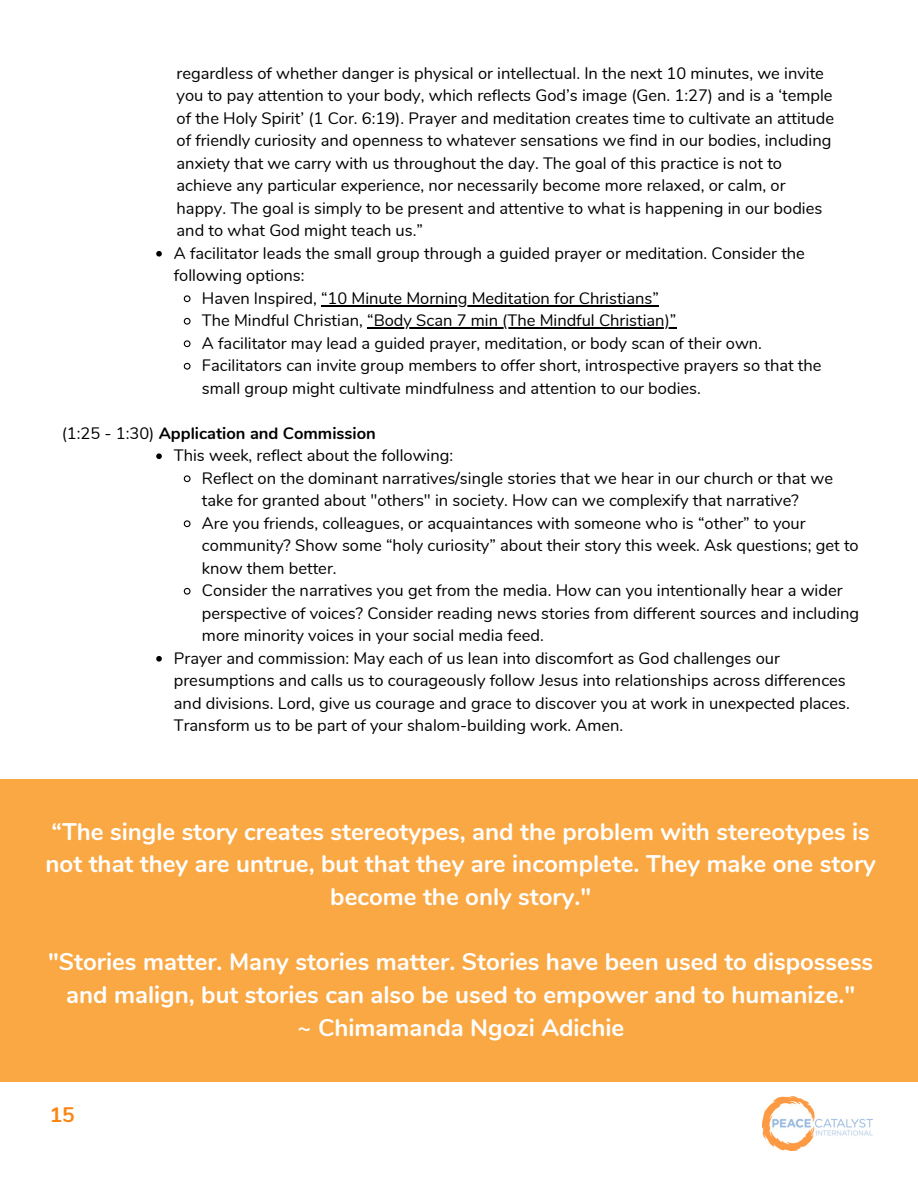
<style>
.page{position:relative;width:918px;height:1188px;background:#fff}
.page>*{position:absolute;margin:0;border:0;box-sizing:border-box;transform-origin:0 0}
.t1{font:700 24px/32.7px "Nunito";color:#fff;text-align:center}
.t2{font:700 21px "Nunito";color:#fa8512}
.t3{font:16.5px/22.5px "Nunito";color:#000}
.t4{font:700 16.5px "Nunito";color:#000}
.s1{font-weight:400}
</style>
<div class="page">
<svg style="left:156px;top:251px;width:6px;height:6px"></svg>
<svg style="left:183px;top:295px;width:8px;height:8px"></svg>
<hr style="left:321px;top:305px;width:338px;height:1px;background:#000">
<svg style="left:183px;top:317px;width:8px;height:8px"></svg>
<hr style="left:367px;top:327px;width:309px;height:2px;background:#000">
<svg style="left:183px;top:340px;width:8px;height:8px"></svg>
<svg style="left:183px;top:362px;width:8px;height:8px"></svg>
<svg style="left:156px;top:453px;width:6px;height:6px"></svg>
<svg style="left:183px;top:475px;width:8px;height:8px"></svg>
<svg style="left:183px;top:520px;width:8px;height:8px"></svg>
<svg style="left:183px;top:587px;width:8px;height:8px"></svg>
<svg style="left:156px;top:656px;width:6px;height:6px"></svg>
<div style="left:0;top:779px;width:918px;height:302px;background:#faa844"></div>
<img style="left:763px;top:1096px;width:110px;height:54px">
<p class="t3" style="left:177px;top:62px;width:649px">regardless of whether danger is physical or intellectual. In the next 10 minutes, we invite</p>
<p class="t3" style="left:177px;top:85px;width:658px">you to pay attention to your body, which reflects God’s image (Gen. 1:27) and is a ‘temple</p>
<p class="t3" style="left:177px;top:107px;width:659px">of the Holy Spirit’ (1 Cor. 6:19). Prayer and meditation creates time to cultivate an attitude</p>
<p class="t3" style="left:177px;top:130px;width:656px">of friendly curiosity and openness to whatever sensations we find in our bodies, including</p>
<p class="t3" style="left:177px;top:152px;width:607px">anxiety that we carry with us throughout the day. The goal of this practice is not to</p>
<p class="t3" style="left:177px;top:175px;width:610px">achieve any particular experience, nor necessarily become more relaxed, or calm, or</p>
<p class="t3" style="left:177px;top:197px;width:647px">happy. The goal is simply to be present and attentive to what is happening in our bodies</p>
<p class="t3" style="left:177px;top:220px;width:248px">and to what God might teach us.”</p>
<p class="t3" style="left:174px;top:242px;width:633px">A facilitator leads the small group through a guided prayer or meditation. Consider the following options:</p>
<p class="t3" style="left:202px;top:287px;width:459px">Haven Inspired, “10 Minute Morning Meditation for Christians”</p>
<p class="t3" style="left:202px;top:310px;width:476px">The Mindful Christian, “Body Scan 7 min (The Mindful Christian)”</p>
<p class="t3" style="left:202px;top:332px;width:562px">A facilitator may lead a guided prayer, meditation, or body scan of their own.</p>
<p class="t3" style="left:202px;top:355px;width:621px">Facilitators can invite group members to offer short, introspective prayers so that the small group might cultivate mindfulness and attention to our bodies.</p>
<p class="t4" style="left:62px;top:422px;width:316px"><span class="s1">(1:25 - 1:30)</span> Application and Commission</p>
<p class="t3" style="left:174px;top:445px;width:281px">This week, reflect about the following:</p>
<p class="t3" style="left:202px;top:467px;width:633px">Reflect on the dominant narratives/single stories that we hear in our church or that we take for granted about "others" in society. How can we complexify that narrative?</p>
<p class="t3" style="left:202px;top:512px;width:658px">Are you friends, colleagues, or acquaintances with someone who is “other” to your community? Show some “holy curiosity” about their story this week. Ask questions; get to know them better.</p>
<p class="t3" style="left:202px;top:580px;width:659px">Consider the narratives you get from the media. How can you intentionally hear a wider perspective of voices? Consider reading news stories from different sources and including more minority voices in your social media feed.</p>
<p class="t3" style="left:174px;top:647px;width:677px">Prayer and commission: May each of us lean into discomfort as God challenges our presumptions and calls us to courageously follow Jesus into relationships across differences and divisions. Lord, give us courage and grace to discover you at work in unexpected places.<br>Transform us to be part of your shalom-building work. Amen.</p>
<p class="t1" style="left:46px;top:816px;width:832px">“The single story creates stereotypes, and the problem with stereotypes is not that they are untrue, but that they are incomplete. They make one story become the only story."</p>
<p class="t1" style="left:48px;top:946px;width:827px">"Stories matter. Many stories matter. Stories have been used to dispossess and malign, but stories can also be used to empower and to humanize."</p>
<p class="t1" style="left:297px;top:1011px;width:328px">~ Chimamanda Ngozi Adichie</p>
<p class="t2" style="left:50px;top:1101px;width:27px">15</p>
</div>
